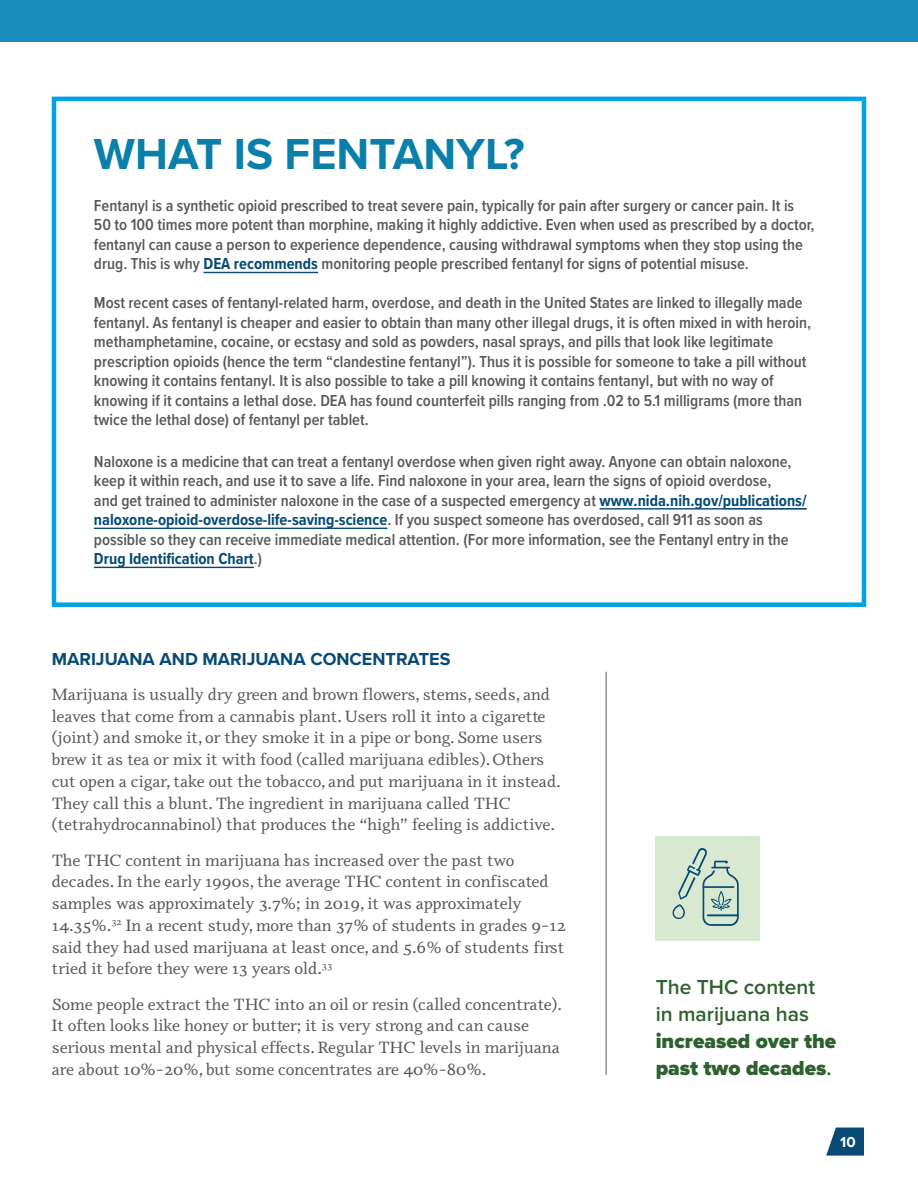
<style>
.page{position:relative;width:918px;height:1188px;background:#fff}
.page>*{position:absolute;margin:0;border:0;box-sizing:border-box;transform-origin:0 0}
.t1{font:700 45px "Proxima Nova";color:#097faa}
.t2{font:900 21px/27px "Proxima Nova";color:#2e612f}
.t3{font:600 21px/27px "Proxima Nova";color:#2e612f}
.t4{font:700 18px "Proxima Nova";color:#074a75}
.t5{font:600 16.5px/19.5px "Proxima Nova Cond";color:#57585a}
.t6{font:16.5px/21.8px "Odile";color:#57585a}
.t7{font:700 15px "Proxima Nova";color:#fff}
.s1{font-weight:700;color:#074a75}
.s2{font-weight:600}
</style>
<div class="page">
<div style="left:0;top:0;width:918px;height:42px;background:#198dbe"></div>
<div style="left:52px;top:97px;width:814px;height:510px;border:4px solid #00a2e4"></div>
<hr style="left:203px;top:272px;width:115px;height:1px;background:#074a75">
<hr style="left:600px;top:508px;width:123px;height:1px;background:#074a75">
<hr style="left:723px;top:508px;width:84px;height:1px;background:#074a75">
<hr style="left:94px;top:528px;width:293px;height:1px;background:#074a75">
<hr style="left:94px;top:567px;width:160px;height:1px;background:#074a75">
<hr style="left:606px;top:672px;width:1px;height:403px;background:#57585a">
<div style="left:656px;top:836px;width:104px;height:105px;background:#d9e9d1"></div>
<svg style="left:672px;top:848px;width:67px;height:78px"></svg>
<svg style="left:826px;top:1128px;width:38px;height:28px"></svg>
<h1 class="t1" style="left:94px;top:120px;width:432px">WHAT IS FENTANYL?</h1>
<p class="t5" style="left:94px;top:195px;width:722px">Fentanyl is a synthetic opioid prescribed to treat severe pain, typically for pain after surgery or cancer pain. It is 50 to 100 times more potent than morphine, making it highly addictive. Even when used as prescribed by a doctor, fentanyl can cause a person to experience dependence, causing withdrawal symptoms when they stop using the drug. This is why <span class="s1">DEA recommends</span> monitoring people prescribed fentanyl for signs of potential misuse.</p>
<p class="t5" style="left:94px;top:293px;width:719px">Most recent cases of fentanyl-related harm, overdose, and death in the United States are linked to illegally made fentanyl. As fentanyl is cheaper and easier to obtain than many other illegal drugs, it is often mixed in with heroin, methamphetamine, cocaine, or ecstasy and sold as powders, nasal sprays, and pills that look like legitimate prescription opioids (hence the term “clandestine fentanyl”). Thus it is possible for someone to take a pill without knowing it contains fentanyl. It is also possible to take a pill knowing it contains fentanyl, but with no way of knowing if it contains a lethal dose. DEA has found counterfeit pills ranging from .02 to 5.1 milligrams (more than twice the lethal dose) of fentanyl per tablet.</p>
<p class="t5" style="left:94px;top:451px;width:714px">Naloxone is a medicine that can treat a fentanyl overdose when given right away. Anyone can obtain naloxone, keep it within reach, and use it to save a life. Find naloxone in your area, learn the signs of opioid overdose,<br>and get trained to administer naloxone in the case of a suspected emergency at <span class="s1">www.nida.nih.gov/publications/ naloxone-opioid-overdose-life-saving-science</span>. If you suspect someone has overdosed, call 911 as soon as possible so they can receive immediate medical attention. (For more information, see the Fentanyl entry in the <span class="s1">Drug Identification Chart</span>.)</p>
<p class="t4" style="left:52px;top:645px;width:400px">MARIJUANA AND MARIJUANA CONCENTRATES</p>
<p class="t6" style="left:52px;top:683px;width:511px">Marijuana is usually dry green and brown flowers, stems, seeds, and leaves that come from a cannabis plant. Users roll it into a cigarette (joint) and smoke it, or they smoke it in a pipe or bong. Some users brew it as tea or mix it with food (called marijuana edibles). Others cut open a cigar, take out the tobacco, and put marijuana in it instead.<br>They call this a blunt. The ingredient in marijuana called THC (tetrahydrocannabinol) that produces the “high” feeling is addictive.</p>
<p class="t6" style="left:52px;top:848px;width:516px">The THC content in marijuana has increased over the past two decades. In the early 1990s, the average THC content in confiscated samples was approximately 3.7%; in 2019, it was approximately 14.35%.<sup>32</sup> In a recent study, more than 37% of students in grades 9–12 said they had used marijuana at least once, and 5.6% of students first tried it before they were 13 years old.<sup>33</sup></p>
<p class="t6" style="left:52px;top:992px;width:512px">Some people extract the THC into an oil or resin (called concentrate).<br>It often looks like honey or butter; it is very strong and can cause serious mental and physical effects. Regular THC levels in marijuana are about 10%–20%, but some concentrates are 40%–80%.</p>
<p class="t3" style="left:656px;top:974px;width:161px">The THC content in marijuana has</p>
<p class="t2" style="left:656px;top:1027px;width:182px">increased over the past two decades<span class="s2">.</span></p>
<p class="t7" style="left:840px;top:1131px;width:17px">10</p>
</div>
